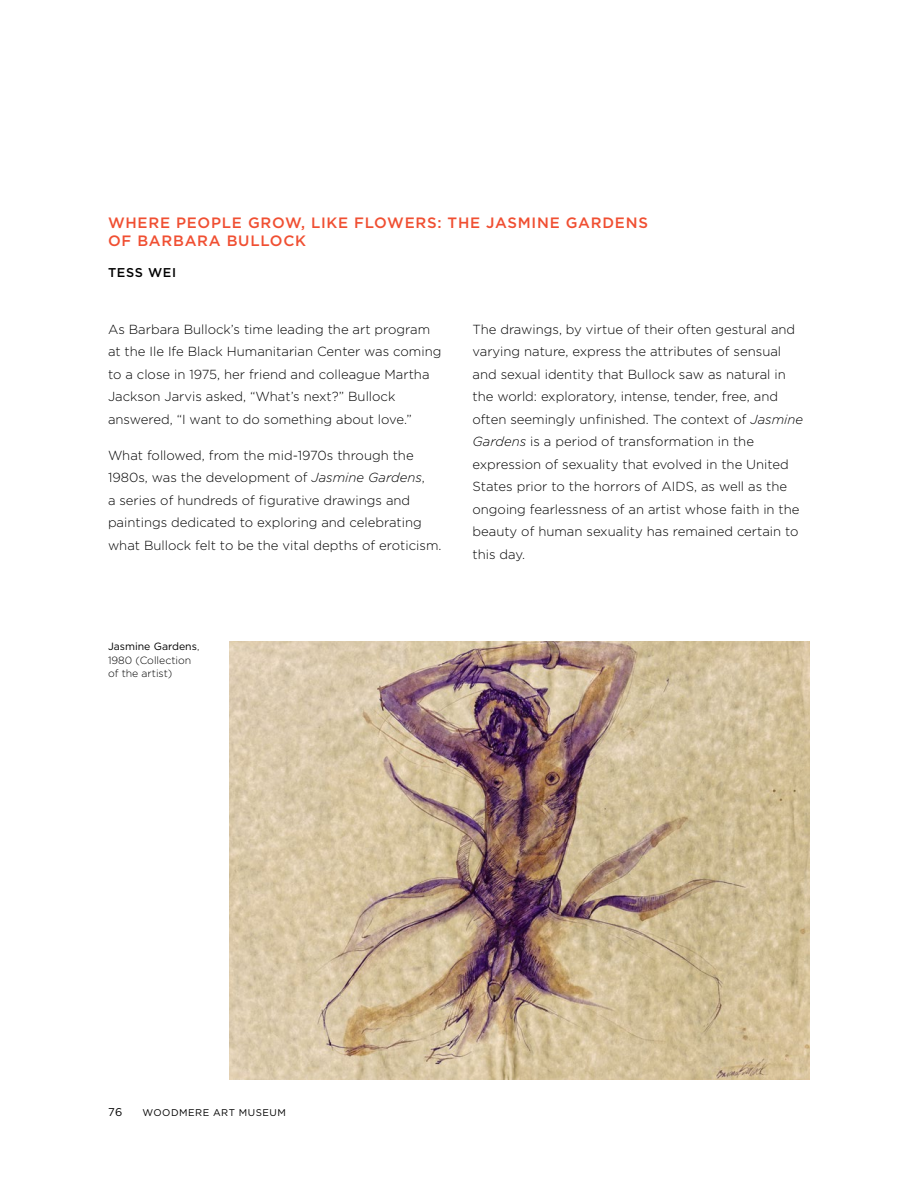
<style>
.page{position:relative;width:918px;height:1188px;background:#fff}
.page>*{position:absolute;margin:0;border:0;box-sizing:border-box;transform-origin:0 0}
.t1{font:500 15px/18px "Gotham";letter-spacing:.05em;color:#f04f32}
.t2{font:300 13.2px/22.5px "Gotham";color:#000}
.t3{font:500 12.75px "Gotham";letter-spacing:.05em;color:#000}
.t4{font:11.25px "Gotham";color:#000}
.t5{font:300 10.5px/13.5px "Gotham";color:#000}
.t6{font:9.75px "Gotham";letter-spacing:.05em;color:#000}
.s1{font-style:italic}
.s2{font-weight:400}
</style>
<div class="page">
<img style="left:230px;top:642px;width:580px;height:438px">
<p class="t1" style="left:108px;top:214px;width:541px">WHERE PEOPLE GROW, LIKE FLOWERS: THE JASMINE GARDENS<br>OF BARBARA BULLOCK</p>
<p class="t3" style="left:108px;top:265px;width:70px">TESS WEI</p>
<p class="t2" style="left:108px;top:317px;width:335px">As Barbara Bullock’s time leading the art program at the Ile Ife Black Humanitarian Center was coming to a close in 1975, her friend and colleague Martha Jackson Jarvis asked, “What’s next?” Bullock answered, “I want to do something about love.”</p>
<p class="t2" style="left:108px;top:443px;width:335px">What followed, from the mid-1970s through the 1980s, was the development of <span class="s1">Jasmine Gardens</span>,<br>a series of hundreds of figurative drawings and paintings dedicated to exploring and celebrating what Bullock felt to be the vital depths of eroticism.</p>
<p class="t2" style="left:472px;top:317px;width:332px">The drawings, by virtue of their often gestural and varying nature, express the attributes of sensual and sexual identity that Bullock saw as natural in the world: exploratory, intense, tender, free, and often seemingly unfinished. The context of <span class="s1">Jasmine Gardens</span> is a period of transformation in the expression of sexuality that evolved in the United States prior to the horrors of AIDS, as well as the ongoing fearlessness of an artist whose faith in the beauty of human sexuality has remained certain to this day.</p>
<p class="t5" style="left:108px;top:640px;width:93px"><span class="s2">Jasmine Gardens</span>,<br>1980 (Collection of the artist)</p>
<p class="t4" style="left:108px;top:1105px;width:16px">76</p>
<p class="t6" style="left:143px;top:1106px;width:145px">WOODMERE ART MUSEUM</p>
</div>
